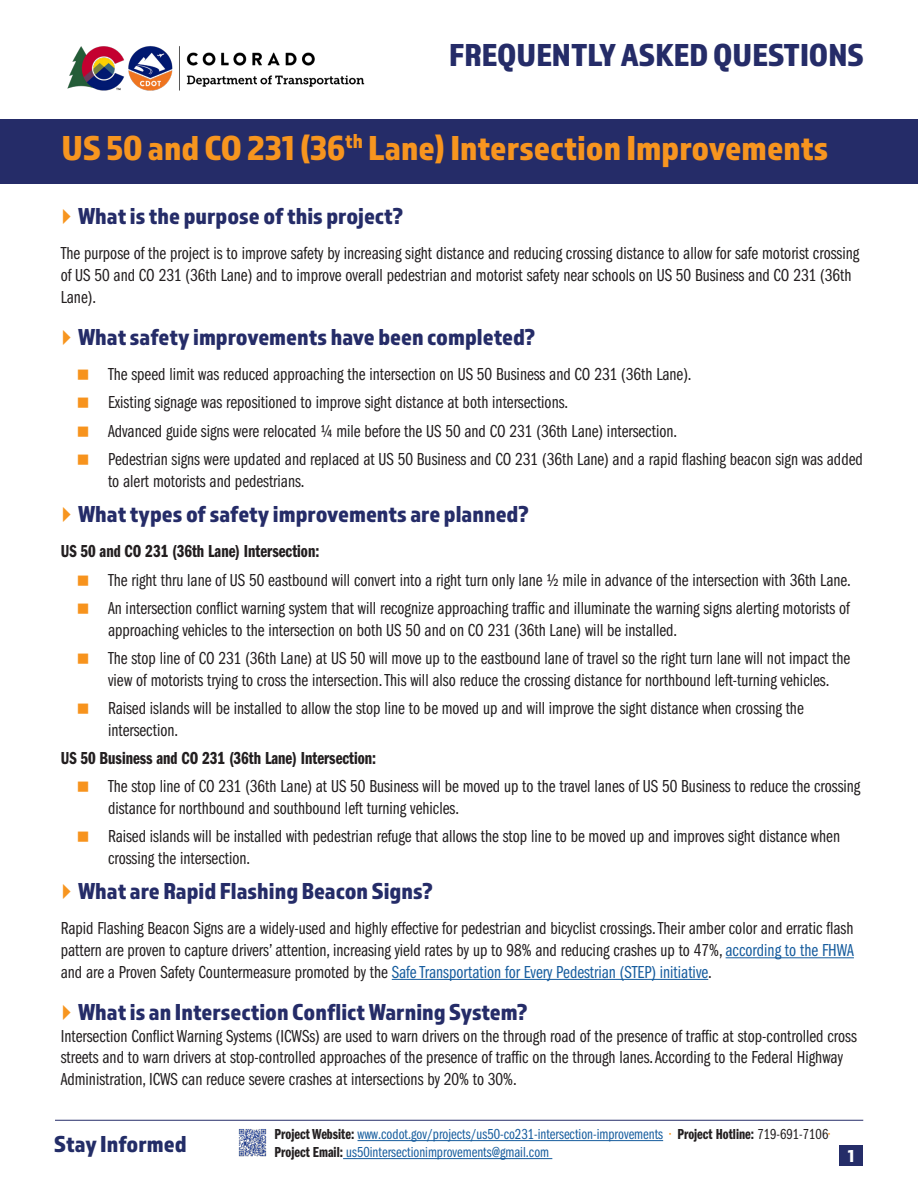
<style>
.page{position:relative;width:918px;height:1188px;background:#fff}
.page>*{position:absolute;margin:0;border:0;box-sizing:border-box;transform-origin:0 0}
.t1{font:36px "Almaq Refined";color:#f7951f}
.t2{font:33px "Almaq Refined";color:#252c68}
.t3{font:24px "Almaq Refined";color:#252c68}
.t4{font:24px "Almaq Refined";color:#232d67}
.t5{font:18px/21.6px "Franklin Gothic LT Pro Bk Cm";color:#231f20}
.t6{font:18px "Franklin Gothic LT Pro Dm Cm";color:#231f20}
.t7{font:18px "Almaq Refined";color:#fff}
.t8{font:15px/18px "Franklin Gothic LT Pro Bk Cm";color:#175d9e}
.s1{color:#f7951f}
.s2{color:#175d9e}
.s3{font-family:"Franklin Gothic LT Pro Dm Cm";color:#231f20}
.s4{color:#f7931d}
.s5{color:#231f20}
</style>
<div class="page">
<hr style="left:55px;top:1120px;width:808px;height:1px;background:#252c68">
<hr style="left:358px;top:1140px;width:305px;height:1px;background:#175d9e">
<hr style="left:343px;top:1158px;width:209px;height:1px;background:#175d9e">
<img style="left:238px;top:1129px;width:29px;height:28px">
<hr style="left:726px;top:957px;width:128px;height:1px;background:#175d9e">
<hr style="left:392px;top:979px;width:316px;height:1px;background:#175d9e">
<img style="left:67px;top:46px;width:298px;height:45px">
<div style="left:0;top:119px;width:918px;height:65px;background:#252c68"></div>
<div style="left:839px;top:1145px;width:24px;height:21px;background:#252d68"></div>
<p class="t2" style="left:449px;top:35px;width:416px">FREQUENTLY ASKED QUESTIONS</p>
<p class="t1" style="left:62px;top:127px;width:768px">US 50 and CO 231 (36<sup>th</sup> Lane) Intersection Improvements</p>
<p class="t3" style="left:54px;top:202px;width:351px"><span class="s1">✔</span>What is the purpose of this project?</p>
<p class="t5" style="left:61px;top:243px;width:800px">The purpose of the project is to improve safety by increasing sight distance and reducing crossing distance to allow for safe motorist crossing of US 50 and CO 231 (36th Lane) and to improve overall pedestrian and motorist safety near schools on US 50 Business and CO 231 (36th<br>Lane).</p>
<p class="t3" style="left:54px;top:322px;width:483px"><span class="s1">✔</span>What safety improvements have been completed?</p>
<p class="t5" style="left:108px;top:364px;width:585px">The speed limit was reduced approaching the intersection on US 50 Business and CO 231 (36th Lane).</p>
<p class="t5" style="left:108px;top:392px;width:462px">Existing signage was repositioned to improve sight distance at both intersections.</p>
<p class="t5" style="left:108px;top:420px;width:571px">Advanced guide signs were relocated ¼ mile before the US 50 and CO 231 (36th Lane) intersection.</p>
<p class="t5" style="left:108px;top:449px;width:756px">Pedestrian signs were updated and replaced at US 50 Business and CO 231 (36th Lane) and a rapid flashing beacon sign was added to alert motorists and pedestrians.</p>
<p class="t3" style="left:54px;top:500px;width:476px"><span class="s1">✔</span>What types of safety improvements are planned?</p>
<p class="t6" style="left:61px;top:541px;width:260px">US 50 and CO 231 (36th Lane) Intersection:</p>
<p class="t5" style="left:108px;top:569px;width:744px">The right thru lane of US 50 eastbound will convert into a right turn only lane ½ mile in advance of the intersection with 36th Lane.</p>
<p class="t5" style="left:108px;top:598px;width:743px">An intersection conflict warning system that will recognize approaching traffic and illuminate the warning signs alerting motorists of approaching vehicles to the intersection on both US 50 and on CO 231 (36th Lane) will be installed.</p>
<p class="t5" style="left:108px;top:648px;width:744px">The stop line of CO 231 (36th Lane) at US 50 will move up to the eastbound lane of travel so the right turn lane will not impact the view of motorists trying to cross the intersection. This will also reduce the crossing distance for northbound left-turning vehicles.</p>
<p class="t5" style="left:108px;top:697px;width:697px">Raised islands will be installed to allow the stop line to be moved up and will improve the sight distance when crossing the intersection.</p>
<p class="t6" style="left:61px;top:748px;width:317px">US 50 Business and CO 231 (36th Lane) Intersection:</p>
<p class="t5" style="left:108px;top:776px;width:754px">The stop line of CO 231 (36th Lane) at US 50 Business will be moved up to the travel lanes of US 50 Business to reduce the crossing distance for northbound and southbound left turning vehicles.</p>
<p class="t5" style="left:108px;top:826px;width:734px">Raised islands will be installed with pedestrian refuge that allows the stop line to be moved up and improves sight distance when crossing the intersection.</p>
<p class="t3" style="left:54px;top:877px;width:380px"><span class="s1">✔</span>What are Rapid Flashing Beacon Signs?</p>
<p class="t5" style="left:61px;top:918px;width:795px;text-align:justify">Rapid Flashing Beacon Signs are a widely-used and highly effective for pedestrian and bicyclist crossings. Their amber color and erratic flash pattern are proven to capture drivers’ attention, increasing yield rates by up to 98% and reducing crashes up to 47%, <span class="s2">according to the FHWA </span>and are a Proven Safety Countermeasure promoted by the <span class="s2">Safe Transportation for Every Pedestrian (STEP) initiative</span>.</p>
<p class="t3" style="left:54px;top:997px;width:475px"><span class="s1">✔</span>What is an Intersection Conflict Warning System?</p>
<p class="t5" style="left:61px;top:1025px;width:798px">Intersection Conflict Warning Systems (ICWSs) are used to warn drivers on the through road of the presence of traffic at stop-controlled cross streets and to warn drivers at stop-controlled approaches of the presence of traffic on the through lanes. According to the Federal Highway<br>Administration, ICWS can reduce severe crashes at intersections by 20% to 30%.</p>
<h3 class="t4" style="left:54px;top:1130px;width:134px">Stay Informed</h3>
<p class="t8" style="left:274px;top:1125px;width:557px"><span class="s3">Project Website:</span> www.codot.gov/projects/us50-co231-intersection-improvements <span class="s4">•</span> <span class="s3">Project Hotline:</span> <span class="s5">719-691-7106</span><span class="s4">•<br></span><span class="s3">Project Email:</span> us50intersectionimprovements@gmail.com</p>
<p class="t7" style="left:848px;top:1145px;width:8px">1</p>
</div>
